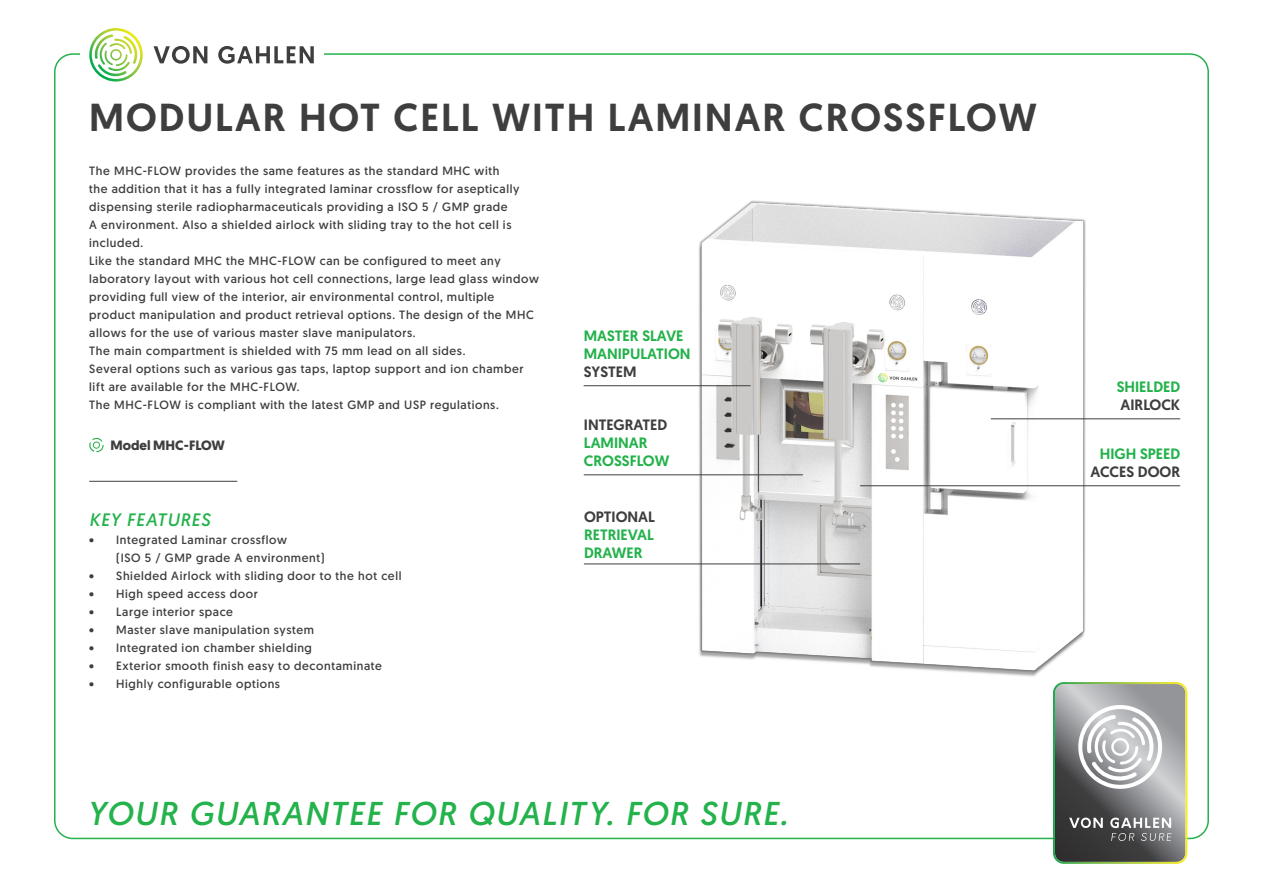
<style>
.page{position:relative;width:1263px;height:893px;background:#fff}
.page>*{position:absolute;margin:0;border:0;box-sizing:border-box;transform-origin:0 0}
.Hoofdkop{font:500 39px "Geomanist";letter-spacing:.05em;color:#3e3e3f}
.kop_opsomming{font:italic 33px "Geomanist";letter-spacing:.05em;color:#23b24b}
.kop_opsomming-2{font:italic 18px "Geomanist";letter-spacing:.05em;color:#23b24b}
.t1{font:500 15px/18px "Geomanist";color:#23b24b}
.t2{font:500 15px "Geomanist";color:#3e3e3f}
.VG___Broodtekst{font:700 13.5px "Geomanist";color:#3e3e3f}
.t3{font:12px/18px "Geomanist";letter-spacing:.05em;color:#3e3e3f}
.s1{color:#3e3e3f}
</style>
<div class="page">
<svg style="left:89px;top:28px;width:54px;height:54px"></svg>
<svg style="left:154px;top:46px;width:53px;height:18px"></svg>
<svg style="left:218px;top:46px;width:96px;height:18px"></svg>
<svg style="left:1053px;top:682px;width:134px;height:182px;background:#8f928e"></svg>
<svg style="left:89px;top:438px;width:15px;height:14px"></svg>
<hr style="left:89px;top:481px;width:148px;height:1px;background:#3e3e3f">
<img style="left:674px;top:200px;width:436px;height:497px">
<hr style="left:584px;top:474px;width:219px;height:1px;background:#3e3e3f">
<hr style="left:584px;top:564px;width:276px;height:1px;background:#3e3e3f">
<hr style="left:584px;top:385px;width:166px;height:1px;background:#3e3e3f">
<hr style="left:991px;top:418px;width:189px;height:1px;background:#3e3e3f">
<hr style="left:860px;top:485px;width:320px;height:1px;background:#3e3e3f">
<p class="Hoofdkop" style="left:89px;top:92px;width:949px">MODULAR HOT CELL WITH LAMINAR CROSSFLOW</p>
<p class="t3" style="left:89px;top:161px;width:432px">The MHC-FLOW provides the same features as the standard MHC with the addition that it has a fully integrated laminar crossflow for aseptically dispensing sterile radiopharmaceuticals providing a ISO 5 / GMP grade<br>A environment. Also a shielded airlock with sliding tray to the hot cell is included.</p>
<p class="t3" style="left:89px;top:251px;width:451px">Like the standard MHC the MHC-FLOW can be configured to meet any laboratory layout with various hot cell connections, large lead glass window providing full view of the interior, air environmental control, multiple product manipulation and product retrieval options. The design of the MHC allows for the use of various master slave manipulators.</p>
<p class="t3" style="left:89px;top:341px;width:378px">The main compartment is shielded with 75 mm lead on all sides.</p>
<p class="t3" style="left:89px;top:359px;width:436px">Several options such as various gas taps, laptop support and ion chamber lift are available for the MHC-FLOW.</p>
<p class="t3" style="left:89px;top:395px;width:411px">The MHC-FLOW is compliant with the latest GMP and USP regulations.</p>
<p class="VG___Broodtekst" style="left:111px;top:436px;width:116px">Model MHC-FLOW</p>
<p class="kop_opsomming-2" style="left:89px;top:508px;width:122px">KEY FEATURES</p>
<p class="t3" style="left:116px;top:530px;width:210px;text-indent:-27px">• Integrated Laminar crossflow<br>(ISO 5 / GMP grade A environment)</p>
<p class="t3" style="left:89px;top:566px;width:314px">• Shielded Airlock with sliding door to the hot cell</p>
<p class="t3" style="left:89px;top:584px;width:170px">• High speed access door</p>
<p class="t3" style="left:89px;top:602px;width:145px">• Large interior space</p>
<p class="t3" style="left:89px;top:620px;width:226px">• Master slave manipulation system</p>
<p class="t3" style="left:89px;top:638px;width:224px">• Integrated ion chamber shielding</p>
<p class="t3" style="left:89px;top:656px;width:294px">• Exterior smooth finish easy to decontaminate</p>
<p class="t3" style="left:89px;top:674px;width:192px">• Highly configurable options</p>
<p class="t1" style="left:584px;top:327px;width:108px">MASTER SLAVE<br>MANIPULATION<br><span class="s1">SYSTEM</span></p>
<p class="t1" style="left:584px;top:415px;width:87px"><span class="s1">INTEGRATED<br></span>LAMINAR<br>CROSSFLOW</p>
<p class="t1" style="left:584px;top:507px;width:72px;text-align:justify"><span class="s1">OPTIONAL </span>RETRIEVAL DRAWER</p>
<p class="kop_opsomming" style="left:87px;top:792px;width:702px">YOUR GUARANTEE FOR QUALITY. FOR SURE.</p>
<p class="t1" style="left:1117px;top:377px;width:65px">SHIELDED</p>
<p class="t2" style="left:1120px;top:394px;width:61px">AIRLOCK</p>
<p class="t1" style="left:1100px;top:444px;width:82px">HIGH SPEED</p>
<p class="t2" style="left:1090px;top:461px;width:91px">ACCES DOOR</p>
</div>
